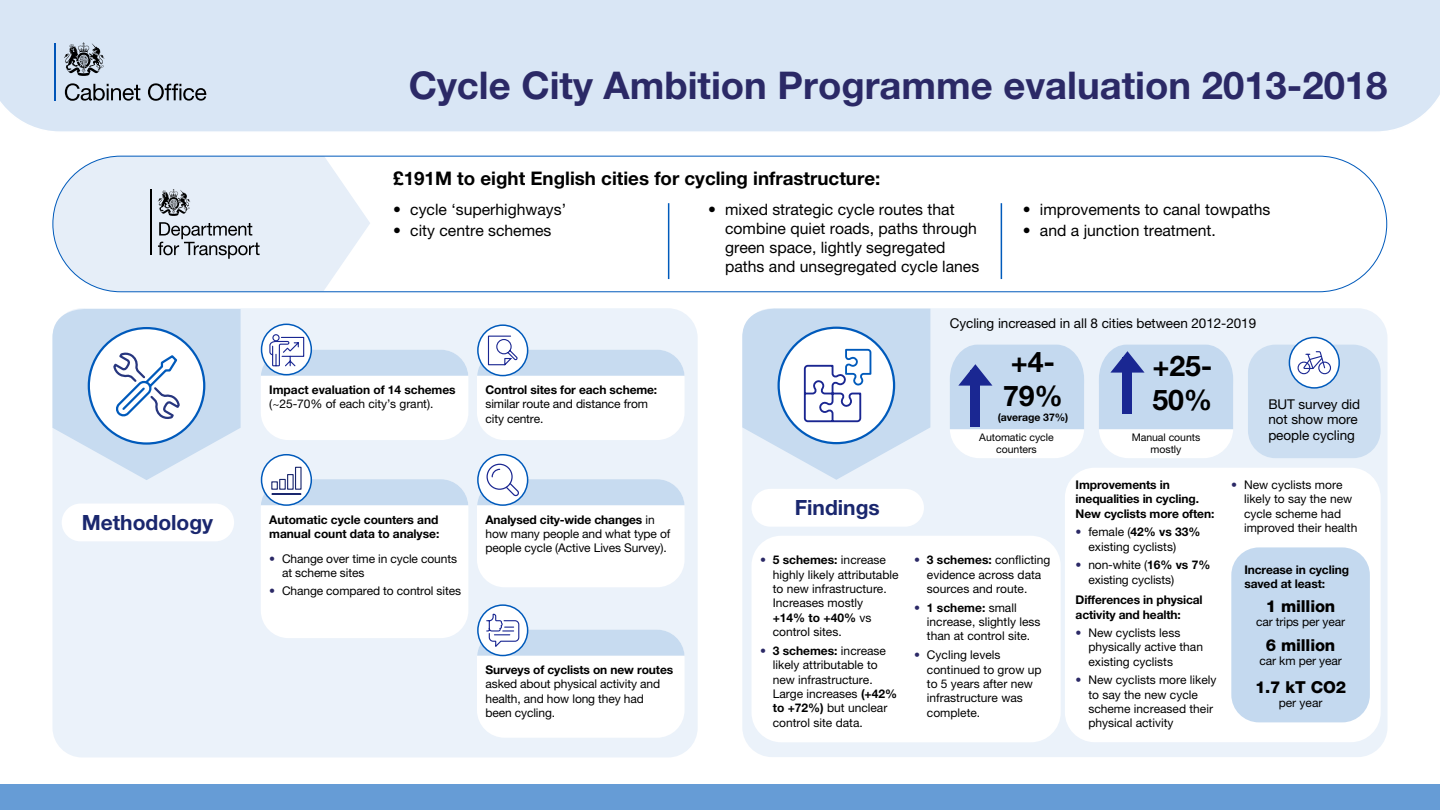
<style>
.page{position:relative;width:1440px;height:810px;background:#fff}
.page>*{position:absolute;margin:0;border:0;box-sizing:border-box;transform-origin:0 0}
.t1{font:700 38.25px "Helvetica Neue LT Pro";color:#2b2966}
.t2{font:700 28.5px/34.2px "Helvetica Neue LT Pro";color:#000}
.t3{font:700 21px "Helvetica Neue LT Pro";color:#1a276e}
.t4{font:700 18.75px "Helvetica Neue LT Pro";color:#000}
.t5{font:800 16.5px "Helvetica Neue LT Pro";letter-spacing:-.01em;color:#000}
.t6{font:15.75px/18.9px "Helvetica Neue LT Pro";color:#000}
.t7{font:13.5px/15.8px "Helvetica Neue LT Pro";letter-spacing:-.005em;color:#000}
.t8{font:12px/14.4px "Helvetica Neue LT Pro";color:#000}
.t9{font:700 12px/14.2px "Helvetica Neue LT Pro";letter-spacing:-.01em;color:#000}
.t10{font:10.5px/12.6px "Helvetica Neue LT Pro";letter-spacing:-.005em;color:#000;text-align:center}
.t11{font:700 10.5px "Helvetica Neue LT Pro";letter-spacing:-.005em;color:#000}
.s1{color:#2b2966}
.s2{font-weight:700}
.s3{font-weight:700;color:#2b2966}
</style>
<div class="page">
<div style="left:742px;top:308px;width:645px;height:449px;background:#ebf2fa;border-radius:30px"></div>
<div style="left:0;top:0;width:1440px;height:132px;background:#d9e6f5"></div>
<div style="left:0;top:785px;width:1440px;height:25px;background:#669cd6"></div>
<div style="left:53px;top:308px;width:645px;height:449px;background:#ebf2fa;border-radius:30px"></div>
<div style="left:53px;top:156px;width:259px;height:135px;background:#e6eef8"></div>
<div style="left:53px;top:156px;width:1334px;height:136px;border:1px solid #005abb;border-radius:68px"></div>
<div style="left:62px;top:504px;width:172px;height:37px;background:#fff;border-radius:19px"></div>
<div style="left:752px;top:489px;width:172px;height:38px;background:#fff;border-radius:19px"></div>
<hr style="left:668px;top:203px;width:1px;height:76px;background:#005abb">
<hr style="left:1001px;top:203px;width:1px;height:76px;background:#005abb">
<div style="left:752px;top:536px;width:309px;height:206px;background:#fff;border-radius:30px"></div>
<div style="left:1065px;top:468px;width:316px;height:274px;background:#fff;border-radius:30px"></div>
<div style="left:1231px;top:547px;width:139px;height:175px;background:#c4d9ef;border-radius:28px"></div>
<div style="left:261px;top:350px;width:207px;height:90px;background:#fff;border-radius:28px"></div>
<div style="left:261px;top:479px;width:207px;height:159px;background:#fff;border-radius:28px"></div>
<div style="left:477px;top:350px;width:208px;height:90px;background:#fff;border-radius:28px"></div>
<div style="left:477px;top:479px;width:208px;height:108px;background:#fff;border-radius:28px"></div>
<div style="left:477px;top:630px;width:208px;height:108px;background:#fff;border-radius:28px"></div>
<div style="left:1248px;top:345px;width:133px;height:113px;background:#ccdef1;border-radius:28px"></div>
<svg style="left:742px;top:308px;width:188px;height:172px"></svg>
<svg style="left:478px;top:325px;width:50px;height:51px"></svg>
<svg style="left:477px;top:335px;width:208px;height:41px"></svg>
<svg style="left:478px;top:605px;width:50px;height:51px"></svg>
<svg style="left:477px;top:613px;width:208px;height:43px"></svg>
<svg style="left:262px;top:324px;width:49px;height:51px"></svg>
<div style="left:272px;top:334px;width:8px;height:7px;border:1px solid #1a2792;border-radius:50%"></div>
<svg style="left:261px;top:336px;width:207px;height:40px"></svg>
<svg style="left:53px;top:308px;width:188px;height:172px"></svg>
<svg style="left:478px;top:455px;width:50px;height:50px"></svg>
<div style="left:487px;top:464px;width:26px;height:26px;border:1px solid #1a2691;border-radius:50%"></div>
<svg style="left:477px;top:468px;width:208px;height:37px"></svg>
<div style="left:477px;top:454px;width:51px;height:52px;border:2px solid #005abb;border-radius:50%"></div>
<div style="left:1289px;top:338px;width:50px;height:50px;background:#fff;border-radius:50%"></div>
<div style="left:1289px;top:337px;width:51px;height:52px;border:2px solid #005abb;border-radius:50%"></div>
<div style="left:262px;top:455px;width:49px;height:50px;background:#fff;border-radius:50%"></div>
<div style="left:261px;top:454px;width:51px;height:52px;border:2px solid #005abb;border-radius:50%"></div>
<svg style="left:1297px;top:351px;width:34px;height:24px"></svg>
<svg style="left:261px;top:466px;width:207px;height:39px"></svg>
<hr style="left:54px;top:43px;width:2px;height:57px;background:#0055b8">
<svg style="left:65px;top:83px;width:75px;height:18px"></svg>
<svg style="left:148px;top:83px;width:58px;height:18px"></svg>
<svg style="left:64px;top:43px;width:41px;height:33px"></svg>
<hr style="left:150px;top:189px;width:1px;height:66px;background:#000">
<svg style="left:158px;top:156px;width:212px;height:135px"></svg>
<div style="left:1099px;top:355px;width:134px;height:103px;background:#fff;border-radius:30px"></div>
<svg style="left:1099px;top:345px;width:134px;height:84px;background:#b9cde8"></svg>
<div style="left:950px;top:355px;width:134px;height:103px;background:#fff;border-radius:30px"></div>
<svg style="left:950px;top:345px;width:134px;height:84px;background:#b9cde8"></svg>
<h3 class="t3" style="left:82px;top:509px;width:133px">Methodology</h3>
<h1 class="t1" style="left:409px;top:62px;width:980px">Cycle City Ambition Programme evaluation 2013-2018</h1>
<h3 class="t4" style="left:393px;top:167px;width:489px">£191M to eight English cities for cycling infrastructure:</h3>
<h3 class="t6" style="left:393px;top:200px;width:174px">• cycle ‘superhighways’</h3>
<h3 class="t6" style="left:393px;top:221px;width:160px">• city centre schemes</h3>
<h3 class="t6" style="left:725px;top:200px;width:256px;text-indent:-17px">• mixed strategic cycle routes that combine quiet roads, paths through green space, lightly segregated paths and unsegregated cycle lanes</h3>
<h3 class="t6" style="left:1023px;top:200px;width:249px">• improvements to canal towpaths</h3>
<h3 class="t6" style="left:1023px;top:221px;width:194px">• and a junction treatment.</h3>
<p class="t9" style="left:269px;top:382px;width:188px">Impact evaluation of 14 schemes</p>
<p class="t8" style="left:269px;top:397px;width:166px">(~25-70% of each city’s grant).</p>
<p class="t9" style="left:485px;top:382px;width:173px">Control sites for each scheme:</p>
<p class="t8" style="left:485px;top:397px;width:164px">similar route and distance from city centre.</p>
<p class="t9" style="left:269px;top:512px;width:172px">Automatic cycle counters and manual count data to analyse:</p>
<p class="t8" style="left:282px;top:551px;width:176px;text-indent:-13px"><span class="s1">•</span> Change over time in cycle counts at scheme sites</p>
<p class="t8" style="left:269px;top:584px;width:193px"><span class="s1">•</span> Change compared to control sites</p>
<p class="t8" style="left:485px;top:512px;width:186px"><span class="s2">Analysed city-wide changes</span> in how many people and what type of people cycle (Active Lives Survey).</p>
<p class="t9" style="left:485px;top:662px;width:189px">Surveys of cyclists on new routes</p>
<p class="t8" style="left:485px;top:677px;width:176px">asked about physical activity and health, and how long they had been cycling.</p>
<h3 class="t3" style="left:795px;top:495px;width:87px">Findings</h3>
<p class="t8" style="left:773px;top:553px;width:127px;text-indent:-13px"><span class="s3">•</span> <span class="s2">5 schemes:</span> increase highly likely attributable to new infrastructure.<br>Increases mostly <span class="s2">+14% to +40%</span> vs control sites.</p>
<p class="t8" style="left:773px;top:643px;width:126px;text-indent:-13px"><span class="s3">•</span> <span class="s2">3 schemes:</span> increase likely attributable to new infrastructure.<br>Large increases <span class="s2">(+42% to +72%)</span> but unclear control site data.</p>
<p class="t7" style="left:950px;top:316px;width:308px">Cycling increased in all 8 cities between 2012-2019</p>
<h2 class="t2" style="left:1003px;top:344px;width:61px">+4-<br>79%</h2>
<p class="t11" style="left:998px;top:411px;width:72px">(average 37%)</p>
<p class="t10" style="left:979px;top:430px;width:76px">Automatic cycle counters</p>
<h2 class="t2" style="left:1152px;top:348px;width:61px">+25-<br>50%</h2>
<p class="t10" style="left:1132px;top:430px;width:70px">Manual counts mostly</p>
<p class="t7" style="left:1268px;top:396px;width:93px">BUT survey did not show more people cycling</p>
<p class="t8" style="left:927px;top:553px;width:125px;text-indent:-13px"><span class="s3">•</span> <span class="s2">3 schemes:</span> conflicting evidence across data sources and route.</p>
<p class="t8" style="left:927px;top:600px;width:115px;text-indent:-13px"><span class="s3">•</span> <span class="s2">1 scheme:</span> small increase, slightly less than at control site.</p>
<p class="t8" style="left:927px;top:647px;width:116px;text-indent:-13px"><span class="s1">•</span> Cycling levels continued to grow up to 5 years after new infrastructure was complete.</p>
<p class="t9" style="left:1076px;top:478px;width:140px">Improvements in inequalities in cycling.<br>New cyclists more often:</p>
<p class="t8" style="left:1088px;top:525px;width:114px;text-indent:-13px"><span class="s1">•</span> female (<span class="s2">42% vs 33% </span>existing cyclists)</p>
<p class="t8" style="left:1088px;top:558px;width:124px;text-indent:-13px"><span class="s1">•</span> non-white (<span class="s2">16% vs 7% </span>existing cyclists)</p>
<p class="t9" style="left:1076px;top:593px;width:129px">Differences in physical activity and health:</p>
<p class="t8" style="left:1088px;top:626px;width:116px;text-indent:-13px"><span class="s1">•</span> New cyclists less physically active than existing cyclists</p>
<p class="t8" style="left:1088px;top:673px;width:130px;text-indent:-13px"><span class="s1">•</span> New cyclists more likely to say the new cycle scheme increased their physical activity</p>
<p class="t8" style="left:1244px;top:478px;width:115px;text-indent:-13px"><span class="s1">•</span> New cyclists more likely to say the new cycle scheme had improved their health</p>
<p class="t9" style="left:1244px;top:562px;width:106px">Increase in cycling saved at least:</p>
<h3 class="t5" style="left:1266px;top:596px;width:71px">1 million</h3>
<p class="t8" style="left:1256px;top:615px;width:90px">car trips per year</p>
<h3 class="t5" style="left:1266px;top:635px;width:71px">6 million</h3>
<p class="t8" style="left:1260px;top:653px;width:84px">car km per year</p>
<h3 class="t5" style="left:1255px;top:677px;width:93px">1.7 kT CO2</h3>
<p class="t8" style="left:1279px;top:695px;width:45px">per year</p>
</div>
